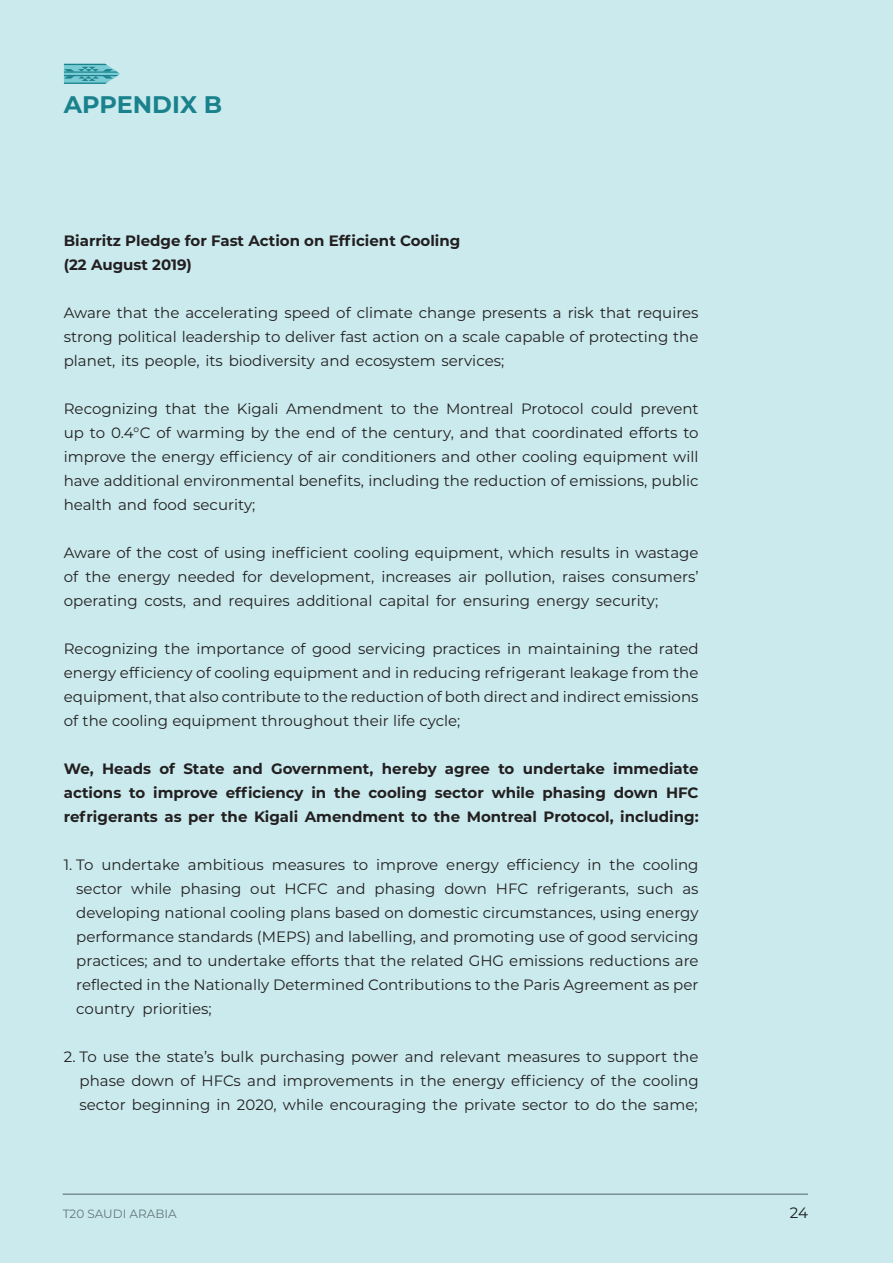
<style>
.page{position:relative;width:893px;height:1263px;background:#caeaed}
.page>*{position:absolute;margin:0;border:0;box-sizing:border-box;transform-origin:0 0}
.t1{font:700 24px "Montserrat";color:#1a828c}
.BODY_TEXT{font:15px/24px "Montserrat";color:#231f20;text-align:justify}
.BODY_TEXT-2{font:700 15px/24px "Montserrat";color:#231f20;text-align:justify}
.t2{font:12px "Montserrat";color:#808285}
</style>
<div class="page">
<svg style="left:64px;top:64px;width:56px;height:20px"></svg>
<p class="t1" style="left:64px;top:87px;width:160px">APPENDIX B</p>
<p class="BODY_TEXT-2" style="left:64px;top:228px;width:398px">Biarritz Pledge for Fast Action on Efficient Cooling</p>
<p class="BODY_TEXT-2" style="left:64px;top:252px;width:130px">(22 August 2019)</p>
<p class="BODY_TEXT" style="left:64px;top:300px;width:636px">Aware that the accelerating speed of climate change presents a risk that requires strong political leadership to deliver fast action on a scale capable of protecting the planet, its people, its biodiversity and ecosystem services;</p>
<p class="BODY_TEXT" style="left:64px;top:396px;width:636px">Recognizing that the Kigali Amendment to the Montreal Protocol could prevent up to 0.4°C of warming by the end of the century, and that coordinated efforts to improve the energy efficiency of air conditioners and other cooling equipment will have additional environmental benefits, including the reduction of emissions, public health and food security;</p>
<p class="BODY_TEXT" style="left:64px;top:540px;width:636px">Aware of the cost of using inefficient cooling equipment, which results in wastage of the energy needed for development, increases air pollution, raises consumers’ operating costs, and requires additional capital for ensuring energy security;</p>
<p class="BODY_TEXT" style="left:64px;top:636px;width:636px">Recognizing the importance of good servicing practices in maintaining the rated energy efficiency of cooling equipment and in reducing refrigerant leakage from the equipment, that also contribute to the reduction of both direct and indirect emissions of the cooling equipment throughout their life cycle;</p>
<p class="BODY_TEXT-2" style="left:64px;top:756px;width:636px">We, Heads of State and Government, hereby agree to undertake immediate actions to improve efficiency in the cooling sector while phasing down HFC refrigerants as per the Kigali Amendment to the Montreal Protocol, including:</p>
<p class="BODY_TEXT" style="left:76px;top:852px;width:624px;text-indent:-13px">1. To undertake ambitious measures to improve energy efficiency in the cooling sector while phasing out HCFC and phasing down HFC refrigerants, such as developing national cooling plans based on domestic circumstances, using energy performance standards (MEPS) and labelling, and promoting use of good servicing practices; and to undertake efforts that the related GHG emissions reductions are reflected in the Nationally Determined Contributions to the Paris Agreement as per country priorities;</p>
<p class="BODY_TEXT" style="left:80px;top:1044px;width:621px;text-indent:-16px">2. To use the state’s bulk purchasing power and relevant measures to support the phase down of HFCs and improvements in the energy efficiency of the cooling sector beginning in 2020, while encouraging the private sector to do the same;</p>
<p class="t2" style="left:63px;top:1205px;width:115px">T20 SAUDI ARABIA</p>
<p class="BODY_TEXT" style="left:790px;top:1200px;width:20px">24</p>
</div>
